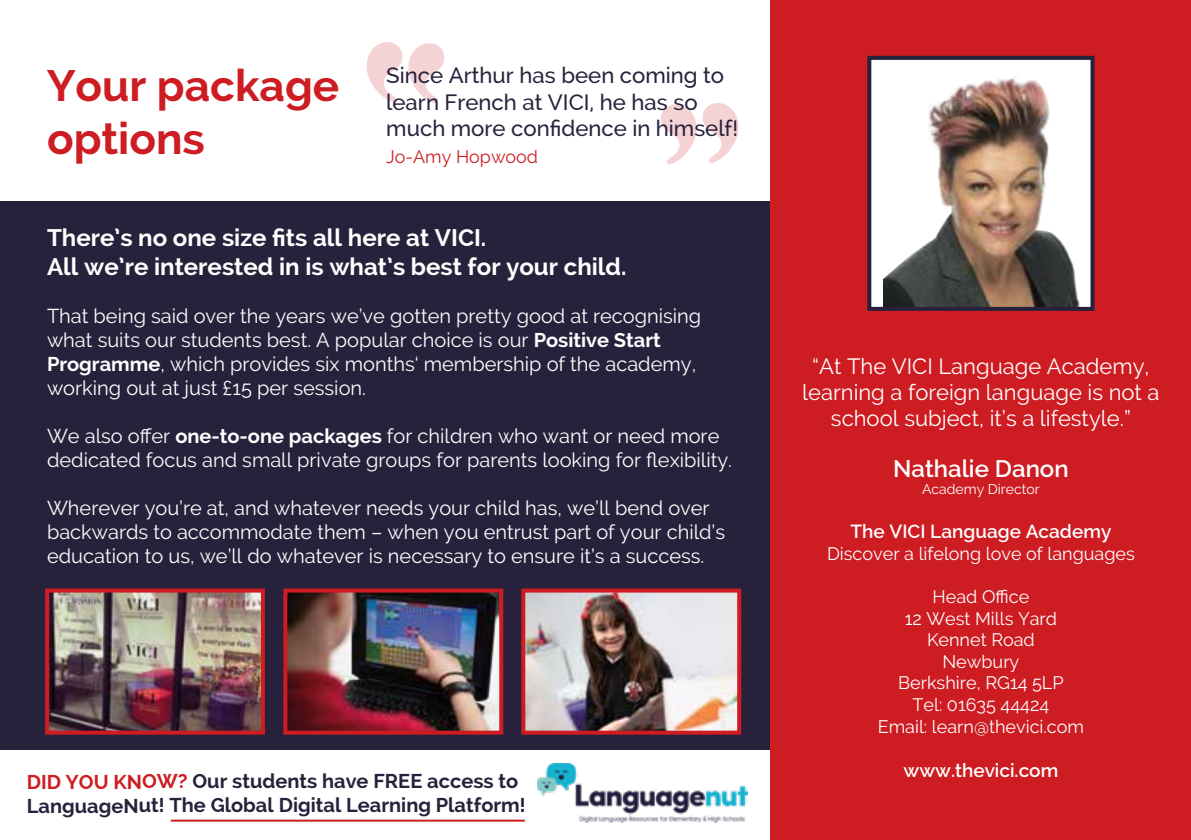
<style>
.page{position:relative;width:1191px;height:840px;background:#fff}
.page>*{position:absolute;margin:0;border:0;box-sizing:border-box;transform-origin:0 0}
.t1{font:700 44px/52.8px "Raleway";color:#cd1c22}
.t2{font:700 24px/28.8px "Raleway";color:#fff}
.t3{font:600 24px "Raleway";color:#fff}
.t4{font:500 22.2px/26.6px "Raleway";color:#28213c}
.t5{font:22px/26.4px "Raleway";color:#fff;text-align:center}
.t6{font:20px/24px "Raleway";color:#fff}
.t7{font:700 20px/24.2px "Raleway";letter-spacing:-.005em;color:#28213c}
.t8{font:600 19px "Raleway";color:#fff}
.t9{font:18px/21.6px "Raleway";color:#fff;text-align:center}
.t10{font:18px "Raleway";color:#cd1c22}
.t11{font:14px "Raleway";color:#fff}
.s1{font-weight:700}
.s2{color:#cd1c22}
</style>
<div class="page">
<div style="left:0;top:201px;width:1191px;height:548px;background:#28213c"></div>
<div style="left:770px;top:0;width:421px;height:839px;background:#cd1c22"></div>
<img style="left:537px;top:763px;width:210px;height:59px">
<div style="left:869px;top:58px;width:223px;height:251px;background:#fff"></div>
<img style="left:883px;top:76px;width:196px;height:230px">
<div style="left:867px;top:56px;width:227px;height:255px;border:4px solid #28213c"></div>
<svg style="left:366px;top:42px;width:36px;height:60px"></svg>
<svg style="left:408px;top:43px;width:36px;height:60px"></svg>
<svg style="left:702px;top:103px;width:36px;height:60px"></svg>
<svg style="left:661px;top:104px;width:35px;height:60px"></svg>
<hr style="left:171px;top:819px;width:354px;height:2px;background:#cd1c22">
<img style="left:288px;top:593px;width:210px;height:136px">
<img style="left:50px;top:593px;width:210px;height:136px">
<img style="left:526px;top:593px;width:210px;height:136px">
<div style="left:45px;top:588px;width:220px;height:146px;border:4px solid #cd1c22"></div>
<div style="left:283px;top:588px;width:220px;height:146px;border:4px solid #cd1c22"></div>
<div style="left:521px;top:588px;width:220px;height:146px;border:4px solid #cd1c22"></div>
<h1 class="t1" style="left:47px;top:59px;width:294px">Your package options</h1>
<p class="t4" style="left:386px;top:62px;width:353px">Since Arthur has been coming to learn French at VICI, he has so much more confidence in himself!</p>
<p class="t10" style="left:386px;top:146px;width:153px">Jo-Amy Hopwood</p>
<p class="t2" style="left:47px;top:223px;width:581px">There’s no one size fits all here at VICI.<br>All we’re interested in is what’s best for your child.</p>
<p class="t6" style="left:47px;top:303px;width:656px">That being said over the years we’ve gotten pretty good at recognising what suits our students best. A popular choice is our <span class="s1">Positive Start Programme</span>, which provides six months‘ membership of the academy, working out at just £15 per session.</p>
<p class="t6" style="left:47px;top:423px;width:686px">We also offer <span class="s1">one-to-one packages</span> for children who want or need more dedicated focus and small private groups for parents looking for flexibility.</p>
<p class="t6" style="left:47px;top:495px;width:679px">Wherever you’re at, and whatever needs your child has, we’ll bend over backwards to accommodate them – when you entrust part of your child’s education to us, we’ll do whatever is necessary to ensure it’s a success.</p>
<p class="t7" style="left:27px;top:768px;width:500px"><span class="s2">DID YOU KNOW?</span> Our students have FREE access to<br>LanguageNut! The Global Digital Learning Platform!</p>
<p class="t5" style="left:802px;top:352px;width:359px">“At The VICI Language Academy, learning a foreign language is not a school subject, it’s a lifestyle.”</p>
<p class="t3" style="left:893px;top:454px;width:177px">Nathalie Danon</p>
<p class="t11" style="left:922px;top:480px;width:119px">Academy Director</p>
<p class="t8" style="left:850px;top:520px;width:262px">The VICI Language Academy</p>
<p class="t9" style="left:827px;top:542px;width:309px">Discover a lifelong love of languages</p>
<p class="t9" style="left:877px;top:585px;width:208px">Head Office<br>12 West Mills Yard<br>Kennet Road<br>Newbury<br>Berkshire, RG14 5LP<br>Tel: 01635 44424<br>Email: learn@thevici.com</p>
<p class="t8" style="left:903px;top:759px;width:156px">www.thevici.com</p>
</div>
